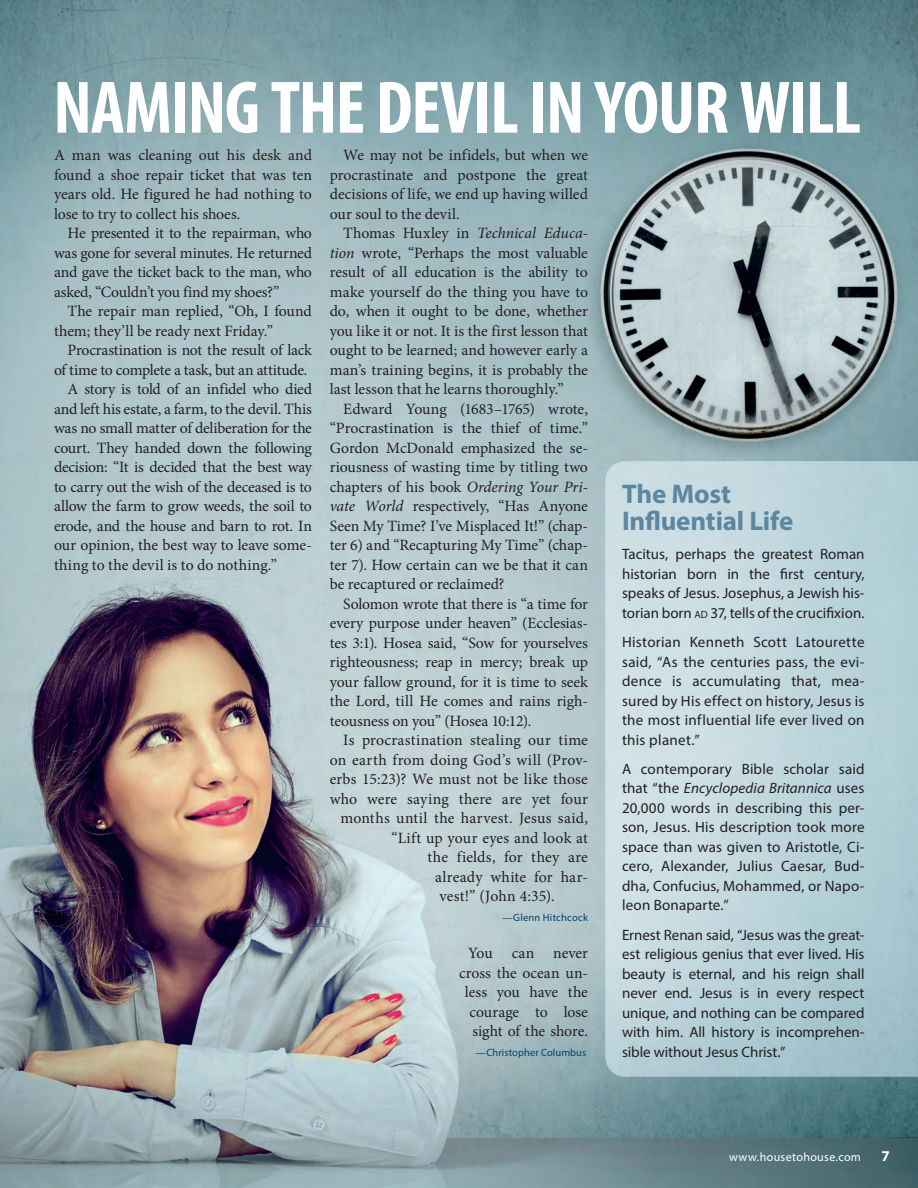
<style>
.page{position:relative;width:918px;height:1188px;background:#fff}
.page>*{position:absolute;margin:0;border:0;box-sizing:border-box;transform-origin:0 0}
.Side_Article_Heading{font:700 condensed 75px "Myriad Pro";letter-spacing:-.02em;color:#fff}
.Side_Article_Heading-2{font:700 27px/27px "Myriad Pro";letter-spacing:-.01em;color:#5c87a1}
.Body_Serif{font:15.75px/19.5px "Minion Pro";color:#231f20;text-align:justify}
.Body_Serif-2{font:15.75px/19.5px "Minion Pro";letter-spacing:-.02em;color:#231f20;text-align:right}
.Body_Serif-3{font:15.75px "Minion Pro";letter-spacing:.02em;color:#231f20}
.Body_Sans-Serif{font:15px/19.5px "Myriad Pro";letter-spacing:.005em;color:#231f20;text-align:justify}
.t1{font:700 15px "Myriad Pro";color:#fff}
.t2{font:12px "Myriad Pro";letter-spacing:.03em;color:#fff}
.Body_Serif-4{font:10.5px "Myriad Pro";letter-spacing:.01em;color:#00446a}
.s1{font-style:italic}
.s2{font-size:10.5px}
</style>
<div class="page">
<img style="left:0;top:0;width:918px;height:1188px">
<svg style="left:605px;top:461px;width:313px;height:616px;background:#bdd4db"></svg>
<p class="Side_Article_Heading" style="left:53px;top:61px;width:809px">NAMING THE DEVIL IN YOUR WILL</p>
<p class="Body_Serif" style="left:54px;top:145px;width:260px">A man was cleaning out his desk and found a shoe repair ticket that was ten years old. He figured he had nothing to lose to try to collect his shoes.</p>
<p class="Body_Serif" style="left:54px;top:223px;width:260px;text-indent:13px">He presented it to the repairman, who was gone for several minutes. He returned and gave the ticket back to the man, who asked, “Couldn’t you find my shoes?”</p>
<p class="Body_Serif" style="left:54px;top:301px;width:259px;text-indent:13px">The repair man replied, “Oh, I found them; they’ll be ready next Friday.”</p>
<p class="Body_Serif-2" style="left:54px;top:340px;width:260px">Procrastination is not the result of lack of time to complete a task, but an attitude.</p>
<p class="Body_Serif" style="left:54px;top:379px;width:260px;text-indent:13px">A story is told of an infidel who died and left his estate, a farm, to the devil. This was no small matter of deliberation for the court. They handed down the following decision: “It is decided that the best way to carry out the wish of the deceased is to allow the farm to grow weeds, the soil to erode, and the house and barn to rot. In our opinion, the best way to leave some&shy;thing to the devil is to do nothing.”</p>
<p class="Body_Serif" style="left:330px;top:145px;width:260px;text-indent:14px">We may not be infidels, but when we procrastinate and postpone the great decisions of life, we end up having willed our soul to the devil.</p>
<p class="Body_Serif" style="left:330px;top:223px;width:260px;text-indent:13px">Thomas Huxley in <span class="s1">Technical Educa&shy;tion</span> wrote, “Perhaps the most valuable result of all education is the ability to make yourself do the thing you have to do, when it ought to be done, whether you like it or not. It is the first lesson that ought to be learned; and however early a man’s training begins, it is probably the last lesson that he learns thoroughly.”</p>
<p class="Body_Serif" style="left:330px;top:399px;width:260px;text-indent:13px">Edward Young (1683–1765) wrote, “Procrastination is the thief of time.” Gordon McDonald emphasized the se&shy;riousness of wasting time by titling two chapters of his book <span class="s1">Ordering Your Pri&shy;vate World</span> respectively, “Has Anyone Seen My Time? I’ve Misplaced It!” (chap&shy;ter 6) and “Recapturing My Time” (chap&shy;ter 7). How certain can we be that it can be recaptured or reclaimed?</p>
<p class="Body_Serif" style="left:330px;top:594px;width:260px;text-indent:13px">Solomon wrote that there is “a time for every purpose under heaven” (Ecclesias&shy;tes 3:1). Hosea said, “Sow for yourselves righteousness; reap in mercy; break up your fallow ground, for it is time to seek the Lord, till He comes and rains righ&shy;teousness on you” (Hosea 10:12).</p>
<p class="Body_Serif" style="left:343px;top:730px;width:246px">Is procrastination stealing our time</p>
<p class="Body_Serif" style="left:330px;top:750px;width:260px">on earth from doing God’s will (Prov-</p>
<p class="Body_Serif" style="left:330px;top:769px;width:260px">erbs 15:23)? We must not be like those</p>
<p class="Body_Serif" style="left:330px;top:789px;width:260px">who were saying there are yet four</p>
<p class="Body_Serif-3" style="left:341px;top:808px;width:249px">months until the harvest. Jesus said,</p>
<p class="Body_Serif" style="left:392px;top:828px;width:198px">“Lift up your eyes and look at</p>
<p class="Body_Serif" style="left:428px;top:847px;width:162px">the fields, for they are</p>
<p class="Body_Serif" style="left:435px;top:867px;width:154px">already white for har-</p>
<p class="Body_Serif" style="left:439px;top:886px;width:117px">vest!” (John 4:35).</p>
<p class="Body_Serif-4" style="left:502px;top:911px;width:87px">—Glenn Hitchcock</p>
<p class="Body_Serif" style="left:459px;top:943px;width:130px;text-align:right">You can never cross the ocean un&shy;less you have the courage to lose sight of the shore.</p>
<p class="Body_Serif-4" style="left:476px;top:1046px;width:112px">—Christopher Columbus</p>
<p class="Side_Article_Heading-2" style="left:622px;top:480px;width:173px">The Most<br>Influential Life</p>
<p class="Body_Sans-Serif" style="left:622px;top:544px;width:244px">Tacitus, perhaps the greatest Roman historian born in the first century, speaks of Jesus. Josephus, a Jewish his&shy;torian born <span class="s2">ad</span> 37, tells of the crucifixion.</p>
<p class="Body_Sans-Serif" style="left:622px;top:632px;width:244px">Historian Kenneth Scott Latourette said, “As the centuries pass, the evi&shy;dence is accumulating that, mea&shy;sured by His effect on history, Jesus is the most influential life ever lived on this planet.”</p>
<p class="Body_Sans-Serif" style="left:622px;top:759px;width:244px">A contemporary Bible scholar said that “the <span class="s1">Encyclopedia Britannica</span> uses 20,000 words in describing this per&shy;son, Jesus. His description took more space than was given to Aristotle, Ci&shy;cero, Alexander, Julius Caesar, Bud&shy;dha, Confucius, Mohammed, or Napo&shy;leon Bonaparte.”</p>
<p class="Body_Sans-Serif" style="left:622px;top:925px;width:244px">Ernest Renan said, “Jesus was the great&shy;est religious genius that ever lived. His beauty is eternal, and his reign shall never end. Jesus is in every respect unique, and nothing can be compared with him. All history is incomprehen&shy;sible without Jesus Christ.”</p>
<p class="t2" style="left:729px;top:1150px;width:133px">www.housetohouse.com</p>
<p class="t1" style="left:881px;top:1146px;width:10px">7</p>
</div>
